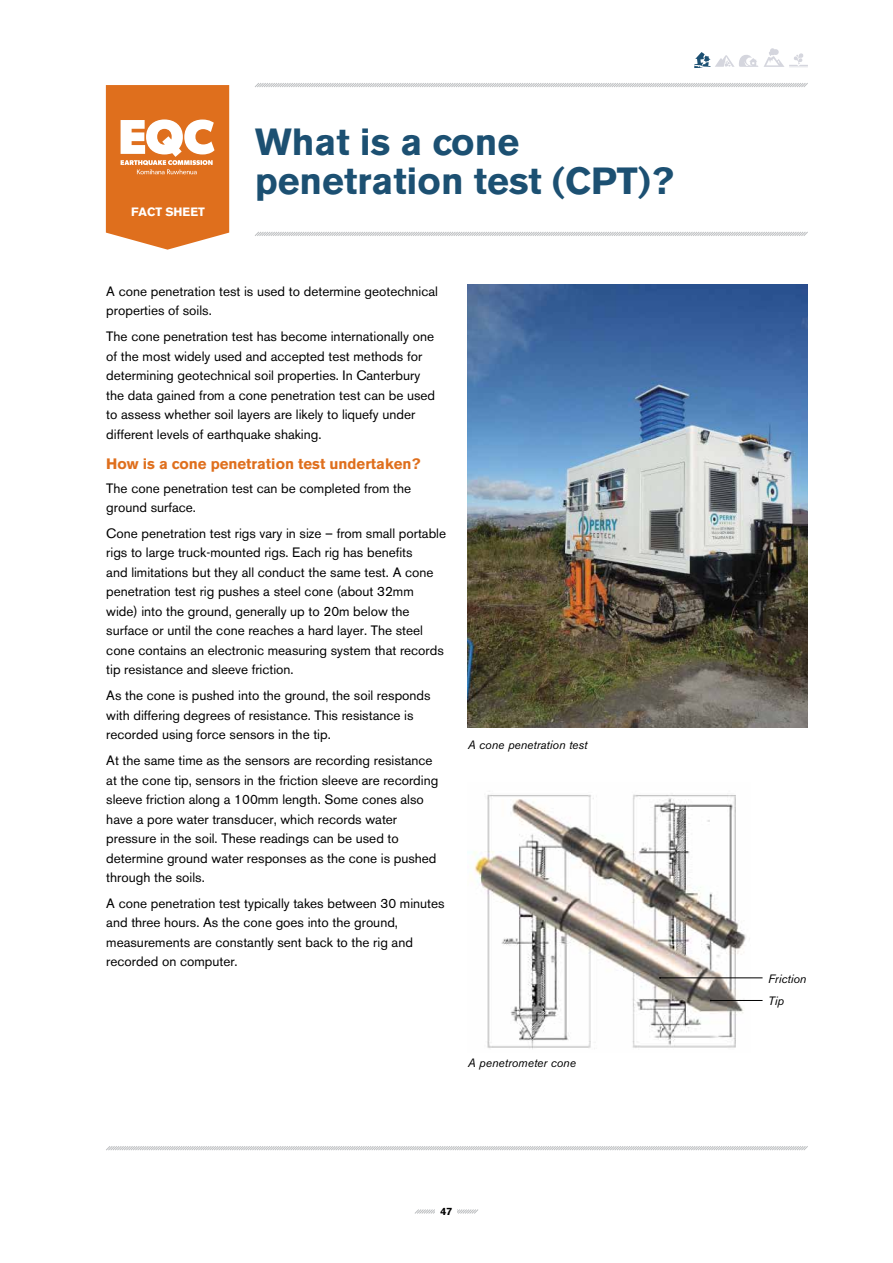
<style>
.page{position:relative;width:893px;height:1263px;background:#fff}
.page>*{position:absolute;margin:0;border:0;box-sizing:border-box;transform-origin:0 0}
.t1{font:700 37.5px/39px "Akzidenz Grotesk BE";color:#1c5072}
.t2{font:700 15px "Akzidenz Grotesk BE";color:#df6f1d}
.t3{font:13.5px/19.5px "Akzidenz Grotesk BE";color:#000}
.t4{font:italic 12px "Akzidenz Grotesk BE";color:#000}
.t5{font:700 12px "Akzidenz Grotesk BE";color:#fff}
.t6{font:700 10.5px "Akzidenz Grotesk BE";color:#000}
</style>
<div class="page">
<svg style="left:106px;top:1146px;width:702px;height:5px"></svg>
<svg style="left:255px;top:83px;width:553px;height:4px;background:#d7d8d9"></svg>
<svg style="left:255px;top:231px;width:553px;height:5px"></svg>
<svg style="left:694px;top:52px;width:64px;height:16px"></svg>
<svg style="left:764px;top:48px;width:44px;height:19px"></svg>
<svg style="left:106px;top:85px;width:123px;height:165px"></svg>
<svg style="left:415px;top:1209px;width:63px;height:5px"></svg>
<div style="left:436px;top:1197px;width:21px;height:28px;background:#fff"></div>
<img style="left:468px;top:285px;width:340px;height:443px">
<img style="left:468px;top:794px;width:282px;height:255px">
<hr style="left:660px;top:977px;width:103px;height:1px;background:#000">
<hr style="left:711px;top:1000px;width:52px;height:1px;background:#000">
<p class="t5" style="left:131px;top:205px;width:75px">FACT SHEET</p>
<h1 class="t1" style="left:255px;top:123px;width:420px">What is a cone penetration test (CPT)?</h1>
<p class="t3" style="left:106px;top:281px;width:333px">A cone penetration test is used to determine geotechnical properties of soils.</p>
<p class="t3" style="left:106px;top:327px;width:330px">The cone penetration test has become internationally one of the most widely used and accepted test methods for determining geotechnical soil properties. In Canterbury the data gained from a cone penetration test can be used to assess whether soil layers are likely to liquefy under different levels of earthquake shaking.</p>
<p class="t2" style="left:106px;top:455px;width:316px">How is a cone penetration test undertaken?</p>
<p class="t3" style="left:106px;top:478px;width:306px">The cone penetration test can be completed from the ground surface.</p>
<p class="t3" style="left:106px;top:523px;width:341px">Cone penetration test rigs vary in size – from small portable rigs to large truck-mounted rigs. Each rig has benefits<br>and limitations but they all conduct the same test. A cone penetration test rig pushes a steel cone (about 32mm wide) into the ground, generally up to 20m below the surface or until the cone reaches a hard layer. The steel cone contains an electronic measuring system that records tip resistance and sleeve friction.</p>
<p class="t3" style="left:106px;top:686px;width:326px">As the cone is pushed into the ground, the soil responds with differing degrees of resistance. This resistance is recorded using force sensors in the tip.</p>
<p class="t3" style="left:106px;top:751px;width:333px">At the same time as the sensors are recording resistance at the cone tip, sensors in the friction sleeve are recording sleeve friction along a 100mm length. Some cones also have a pore water transducer, which records water pressure in the soil. These readings can be used to determine ground water responses as the cone is pushed through the soils.</p>
<p class="t3" style="left:106px;top:893px;width:340px">A cone penetration test typically takes between 30 minutes and three hours. As the cone goes into the ground, measurements are constantly sent back to the rig and recorded on computer.</p>
<p class="t4" style="left:468px;top:738px;width:121px">A cone penetration test</p>
<p class="t4" style="left:468px;top:1055px;width:110px">A penetrometer cone</p>
<p class="t6" style="left:441px;top:1205px;width:13px">47</p>
<p class="t4" style="left:768px;top:971px;width:40px">Friction</p>
<p class="t4" style="left:768px;top:994px;width:17px">Tip</p>
</div>
